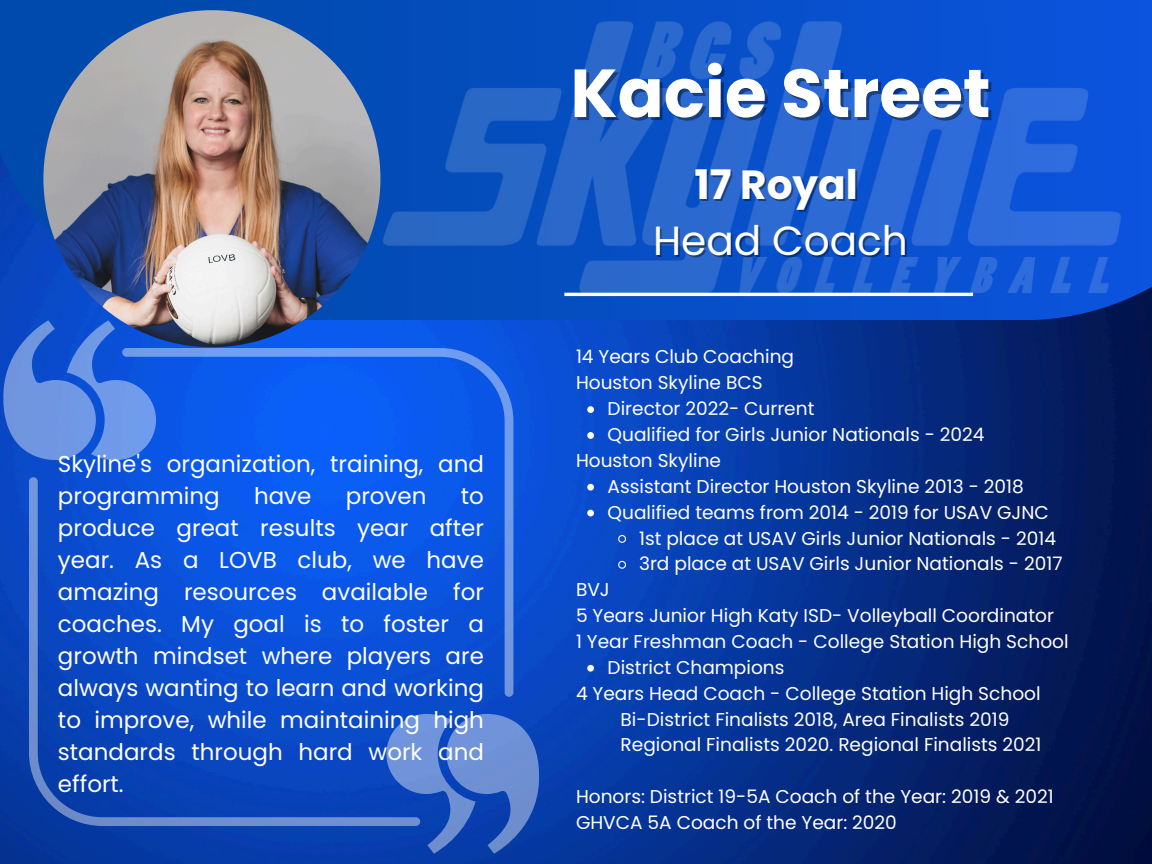
<style>
.page{position:relative;width:1152px;height:864px;background:#fff}
.page>*{position:absolute;margin:0;border:0;box-sizing:border-box;transform-origin:0 0}
.t1{font:700 67.8px "Poppins";color:#fff}
.t2{font:40.65px "Poppins";color:#fff}
.t3{font:700 40.65px "Poppins";color:#fff}
.t4{font:22.95px/32.1px "Poppins";color:#fff}
.t5{font:18.6px "Poppins";color:#fff}
</style>
<div class="page">
<img style="left:0;top:320px;width:1152px;height:544px">
<svg style="left:0;top:0;width:326px;height:320px;background:#0348b3"></svg>
<img style="left:43px;top:10px;width:337px;height:337px;border-radius:50%">
<svg style="left:3px;top:320px;width:153px;height:140px;background:#4677d8"></svg>
<svg style="left:386px;top:714px;width:153px;height:140px;background:#426dc5"></svg>
<svg style="left:29px;top:477px;width:391px;height:349px;background:#154ec2"></svg>
<svg style="left:122px;top:348px;width:391px;height:349px;background:#0f59e5"></svg>
<img style="left:326px;top:0;width:826px;height:357px">
<svg style="left:587px;top:406px;width:7px;height:7px"></svg>
<svg style="left:587px;top:432px;width:7px;height:7px"></svg>
<svg style="left:587px;top:484px;width:7px;height:7px"></svg>
<svg style="left:587px;top:510px;width:7px;height:6px"></svg>
<svg style="left:617px;top:534px;width:10px;height:10px"></svg>
<svg style="left:617px;top:560px;width:10px;height:10px"></svg>
<svg style="left:587px;top:665px;width:7px;height:7px"></svg>
<p class="t4" style="left:58px;top:448px;width:427px">Skyline's organization, training, and programming</p>
<p class="t4" style="left:254px;top:480px;width:59px">have</p>
<p class="t4" style="left:346px;top:480px;width:82px">proven</p>
<p class="t4" style="left:58px;top:480px;width:428px;text-align:justify;text-indent:403px">to produce great results year after year. As a LOVB club, we have amazing resources available for coaches. My goal is to foster a growth mindset where players are always wanting to learn and working to improve, while maintaining high standards through hard work and effort.</p>
<p class="t1" style="left:570px;top:46px;width:422px">Kacie Street</p>
<h1 class="t3" style="left:694px;top:156px;width:165px">17 Royal</h1>
<p class="t2" style="left:653px;top:213px;width:256px">Head Coach</p>
<p class="t5" style="left:576px;top:344px;width:220px">14 Years Club Coaching</p>
<p class="t5" style="left:576px;top:370px;width:188px">Houston Skyline BCS</p>
<p class="t5" style="left:608px;top:396px;width:208px">Director 2022- Current</p>
<p class="t5" style="left:608px;top:422px;width:378px">Qualified for Girls Junior Nationals - 2024</p>
<p class="t5" style="left:576px;top:447px;width:147px">Houston Skyline</p>
<p class="t5" style="left:608px;top:473px;width:418px">Assistant Director Houston Skyline 2013 - 2018</p>
<p class="t5" style="left:608px;top:499px;width:443px">Qualified teams from 2014 - 2019 for USAV GJNC</p>
<p class="t5" style="left:639px;top:525px;width:418px">1st place at USAV Girls Junior Nationals - 2014</p>
<p class="t5" style="left:639px;top:551px;width:425px">3rd place at USAV Girls Junior Nationals - 2017</p>
<p class="t5" style="left:576px;top:577px;width:35px">BVJ</p>
<p class="t5" style="left:576px;top:603px;width:480px">5 Years Junior High Katy ISD- Volleyball Coordinator</p>
<p class="t5" style="left:576px;top:628px;width:494px">1 Year Freshman Coach - College Station High School</p>
<p class="t5" style="left:608px;top:654px;width:178px">District Champions</p>
<p class="t5" style="left:576px;top:680px;width:466px">4 Years Head Coach - College Station High School</p>
<p class="t5" style="left:621px;top:706px;width:390px">Bi-District Finalists 2018, Area Finalists 2019</p>
<p class="t5" style="left:621px;top:732px;width:422px">Regional Finalists 2020. Regional Finalists 2021</p>
<p class="t5" style="left:576px;top:784px;width:479px">Honors: District 19-5A Coach of the Year: 2019 &amp; 2021</p>
<p class="t5" style="left:576px;top:810px;width:322px">GHVCA 5A Coach of the Year: 2020</p>
</div>
